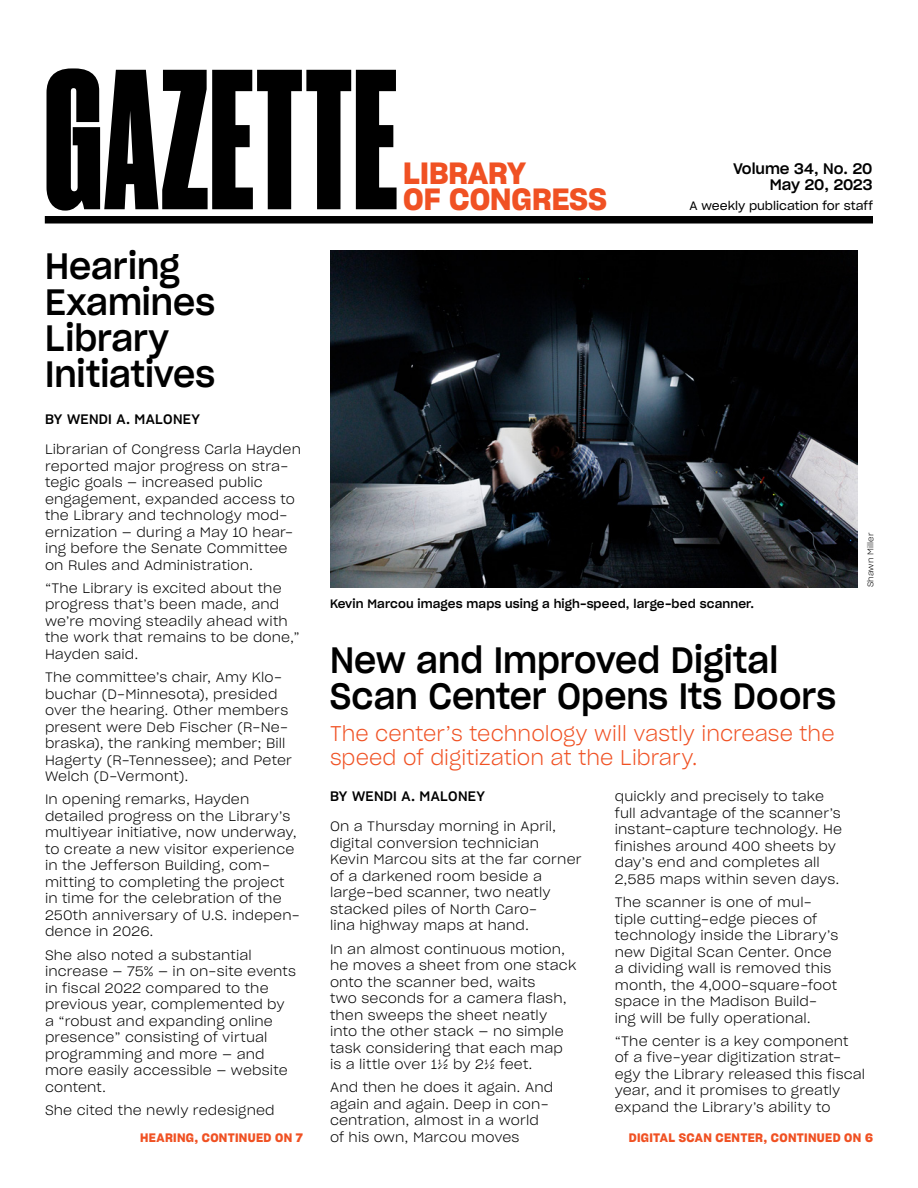
<style>
.page{position:relative;width:918px;height:1188px;background:#fff}
.page>*{position:absolute;margin:0;border:0;box-sizing:border-box;transform-origin:0 0}
.t1{font:187.5px "Druk Cond Super";letter-spacing:.01em;color:#000}
.HEADLINE-_24{font:36px/36px "Sharp Grotesk Medium 20";color:#000;scale:.95 1}
.t2{font:30px/25.5px "Sharp Grotesk Sm Bold 20";color:#f05123}
.Teaser{font:21px/23.2px "Sharp Grotesk Light 20";color:#f05123;scale:.95 1}
.t3{font:15px/16.5px "Sharp Grotesk Medium 20";color:#000;text-align:right}
.Text{font:13.5px/16.5px "Sharp Grotesk Light 20";letter-spacing:.01em;color:#000}
.Byline{font:13.5px "Sharp Grotesk Medium 20";letter-spacing:.02em;color:#000}
.PHOTO_caption{font:12px "Sharp Grotesk Medium 20";letter-spacing:.01em;color:#000}
.Continued_on{font:12px "Sharp Grotesk Sm Bold 20";letter-spacing:.025em;color:#f05123}
.t4{font:12px "Sharp Grotesk Book 20";color:#000}
.PHOTO_credit_on_side{font:8.25px "Sharp Grotesk Light 20";color:#000}
</style>
<div class="page">
<div style="left:45px;top:216px;width:828px;height:8px;background:#000"></div>
<img style="left:330px;top:251px;width:528px;height:337px">
<h1 class="t1" style="left:45px;top:25px;width:355px">GAZETTE</h1>
<h3 class="t2" style="left:403px;top:160px;width:205px">LIBRARY<br>OF CONGRESS</h3>
<p class="t3" style="left:733px;top:160px;width:141px">Volume 34, No. 20<br>May 20, 2023</p>
<p class="t4" style="left:689px;top:196px;width:185px">A weekly publication for staff</p>
<p class="HEADLINE-_24" style="left:45px;top:247px;width:181px">Hearing<br>Examines<br>Library<br>Initiatives</p>
<p class="Byline" style="left:45px;top:408px;width:157px">BY WENDI A. MALONEY</p>
<p class="Text" style="left:45px;top:441px;width:258px">Librarian of Congress Carla Hayden reported major progress on stra&shy;tegic goals — increased public engagement, expanded access to the Library and technology mod&shy;ernization — during a May 10 hear&shy;ing before the Senate Committee on Rules and Administration.</p>
<p class="Text" style="left:45px;top:579px;width:256px">“The Library is excited about the progress that’s been made, and we’re moving steadily ahead with the work that remains to be done,”<br>Hayden said.</p>
<p class="Text" style="left:45px;top:669px;width:249px">The committee’s chair, Amy Klo&shy;buchar (D-Minnesota), presided over the hearing. Other members present were Deb Fischer (R-Ne&shy;braska), the ranking member; Bill<br>Hagerty (R-Tennessee); and Peter<br>Welch (D-Vermont).</p>
<p class="Text" style="left:45px;top:791px;width:256px">In opening remarks, Hayden detailed progress on the Library’s multiyear initiative, now underway, to create a new visitor experience in the Jefferson Building, com&shy;mitting to completing the project in time for the celebration of the<br>250th anniversary of U.S. indepen&shy;dence in 2026.</p>
<p class="Text" style="left:45px;top:946px;width:253px">She also noted a substantial increase — 75% — in on-site events in fiscal 2022 compared to the previous year, complemented by a “robust and expanding online presence” consisting of virtual programming and more — and more easily accessible — website content.</p>
<p class="Text" style="left:45px;top:1101px;width:231px">She cited the newly redesigned</p>
<p class="Continued_on" style="left:140px;top:1128px;width:164px">HEARING, CONTINUED ON 7</p>
<p class="Continued_on" style="left:629px;top:1128px;width:246px">DIGITAL SCAN CENTER, CONTINUED ON 6</p>
<p class="PHOTO_credit_on_side" style="left:864px;top:587px;width:56px;rotate:-90deg">Shawn Miller</p>
<p class="PHOTO_caption" style="left:330px;top:593px;width:426px">Kevin Marcou images maps using a high-speed, large-bed scanner.</p>
<p class="HEADLINE-_24" style="left:330px;top:641px;width:534px">New and Improved Digital<br>Scan Center Opens Its Doors</p>
<p class="Teaser" style="left:330px;top:722px;width:533px">The center’s technology will vastly increase the speed of digitization at the Library.</p>
<p class="Byline" style="left:330px;top:785px;width:157px">BY WENDI A. MALONEY</p>
<p class="Text" style="left:330px;top:818px;width:253px">On a Thursday morning in April, digital conversion technician<br>Kevin Marcou sits at the far corner of a darkened room beside a large-bed scanner, two neatly stacked piles of North Caro-<br>lina highway maps at hand.</p>
<p class="Text" style="left:330px;top:940px;width:248px">In an almost continuous motion, he moves a sheet from one stack onto the scanner bed, waits<br>two seconds for a camera flash, then sweeps the sheet neatly into the other stack — no simple task considering that each map is a little over 1½ by 2½ feet.</p>
<p class="Text" style="left:330px;top:1079px;width:225px">And then he does it again. And again and again. Deep in con&shy;centration, almost in a world of his own, Marcou moves</p>
<p class="Text" style="left:615px;top:788px;width:229px">quickly and precisely to take full advantage of the scanner’s instant-capture technology. He finishes around 400 sheets by day’s end and completes all<br>2,585 maps within seven days.</p>
<p class="Text" style="left:615px;top:894px;width:225px">The scanner is one of mul&shy;tiple cutting-edge pieces of technology inside the Library’s new Digital Scan Center. Once a dividing wall is removed this month, the 4,000-square-foot space in the Madison Build&shy;ing will be fully operational.</p>
<p class="Text" style="left:615px;top:1032px;width:252px">“The center is a key component of a five-year digitization strat&shy;egy the Library released this fiscal year, and it promises to greatly expand the Library’s ability to</p>
</div>
